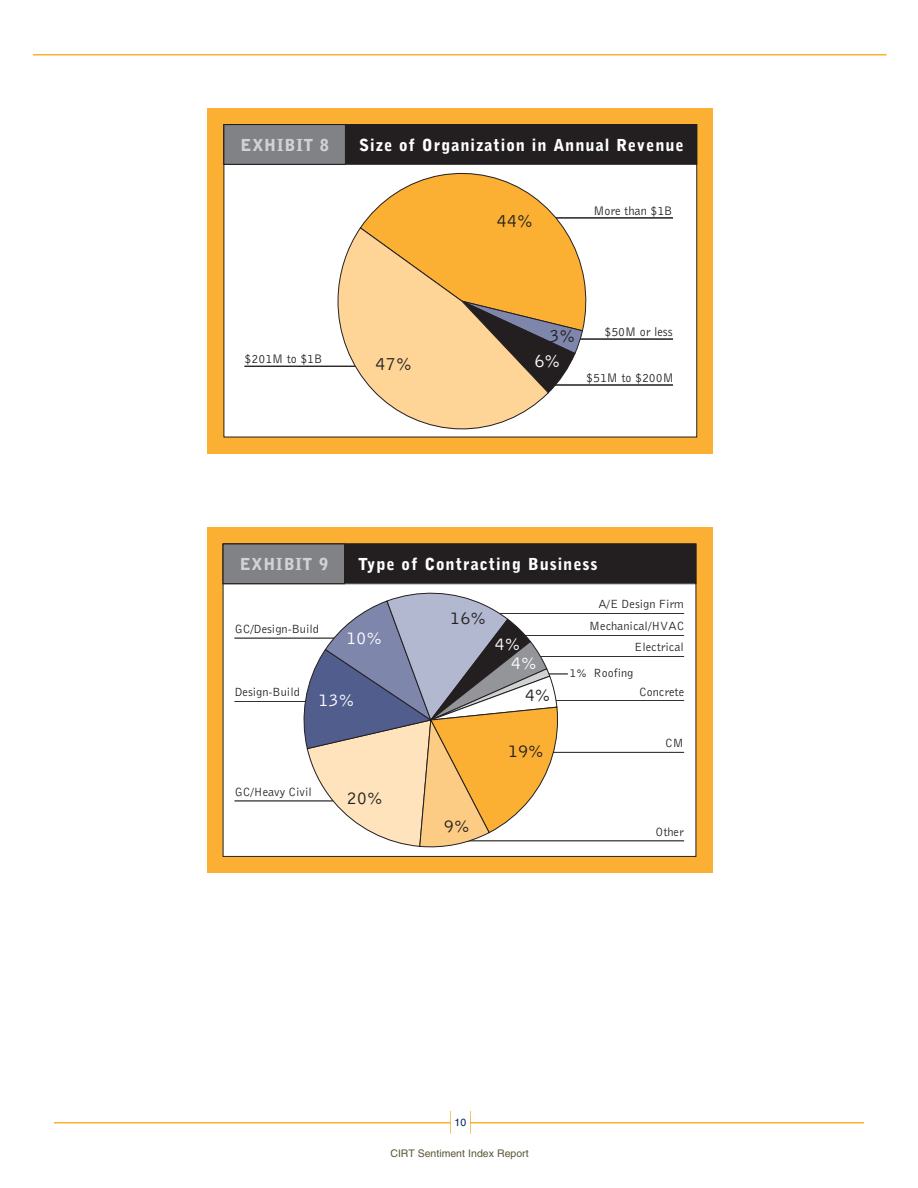
<style>
.page{position:relative;width:918px;height:1188px;background:#fff}
.page>*{position:absolute;margin:0;border:0;box-sizing:border-box;transform-origin:0 0}
.t1{font:19.2px "Bell Gothic BT";color:#231f20}
.t2{font:19.2px "Bell Gothic BT";color:#fff}
.t3{font:18.45px "Bell Gothic BT";color:#231f20}
.t4{font:18.45px/20px "Bell Gothic BT";color:#fff}
.t5{font:900 16.5px "Bell Gothic BT";letter-spacing:.055em;color:#fff}
.t6{font:900 16.5px "Bell Gothic BT";letter-spacing:.055em;color:#d1d2d4}
.t7{font:12.75px "Bell Gothic BT";color:#231f20}
.t8{font:12.3px/21px "Bell Gothic BT";color:#231f20;text-align:right}
.t9{font:10.5px "Helvetica";color:#5a5836}
.t10{font:10.5px "Helvetica";color:#001e5b}
.s1{font-size:12px;color:#6ea29e}
</style>
<div class="page">
<div style="left:207px;top:108px;width:506px;height:346px;background:#fbb033"></div>
<div style="left:224px;top:125px;width:473px;height:312px;background:#fff"></div>
<div style="left:224px;top:125px;width:472px;height:39px;background:#231f20"></div>
<div style="left:224px;top:124px;width:473px;height:41px;border:1px solid #231f20"></div>
<div style="left:224px;top:125px;width:121px;height:39px;background:#808285"></div>
<div style="left:224px;top:124px;width:122px;height:41px;border:1px solid #231f20"></div>
<hr style="left:549px;top:385px;width:124px;height:1px;background:#231f20">
<hr style="left:245px;top:366px;width:150px;height:1px;background:#231f20">
<hr style="left:539px;top:218px;width:134px;height:1px;background:#231f20">
<hr style="left:525px;top:339px;width:148px;height:1px;background:#231f20">
<svg style="left:360px;top:172px;width:261px;height:214px"></svg>
<svg style="left:287px;top:227px;width:275px;height:202px"></svg>
<div style="left:207px;top:527px;width:505px;height:346px;background:#fbb033"></div>
<div style="left:223px;top:544px;width:473px;height:312px;background:#fff"></div>
<div style="left:223px;top:544px;width:473px;height:39px;background:#231f20"></div>
<div style="left:223px;top:544px;width:473px;height:40px;border:1px solid #231f20"></div>
<div style="left:223px;top:544px;width:121px;height:39px;background:#808285"></div>
<div style="left:223px;top:544px;width:122px;height:40px;border:1px solid #231f20"></div>
<hr style="left:475px;top:700px;width:209px;height:1px;background:#231f20">
<hr style="left:475px;top:656px;width:209px;height:1px;background:#231f20">
<hr style="left:475px;top:635px;width:209px;height:1px;background:#231f20">
<hr style="left:523px;top:752px;width:161px;height:1px;background:#231f20">
<hr style="left:451px;top:841px;width:233px;height:1px;background:#231f20">
<hr style="left:234px;top:701px;width:144px;height:1px;background:#231f20">
<hr style="left:234px;top:801px;width:144px;height:1px;background:#231f20">
<hr style="left:475px;top:613px;width:209px;height:1px;background:#231f20">
<hr style="left:234px;top:638px;width:144px;height:1px;background:#231f20">
<svg style="left:296px;top:592px;width:272px;height:256px"></svg>
<div style="left:450px;top:1111px;width:21px;height:23px;border:1px solid #fbb033"></div>
<hr style="left:33px;top:54px;width:853px;height:2px;background:#fbb033">
<hr style="left:54px;top:1122px;width:810px;height:2px;background:#fbb033">
<div style="left:452px;top:1110px;width:18px;height:24px;background:#fff"></div>
<h3 class="t6" style="left:240px;top:136px;width:90px">EXHIBIT 8</h3>
<h3 class="t5" style="left:359px;top:136px;width:326px">Size of Organization in Annual Revenue</h3>
<p class="t7" style="left:245px;top:352px;width:79px">$201M to $1B</p>
<h1 class="t1" style="left:496px;top:209px;width:38px">44%</h1>
<p class="t7" style="left:593px;top:203px;width:81px">More than $1B</p>
<h1 class="t1" style="left:549px;top:324px;width:28px">3%</h1>
<h1 class="t1" style="left:375px;top:352px;width:38px">47%</h1>
<h1 class="t2" style="left:534px;top:350px;width:28px">6%</h1>
<p class="t7" style="left:604px;top:324px;width:70px">$50M or less</p>
<p class="t7" style="left:586px;top:370px;width:89px">$51M to $200M</p>
<h3 class="t6" style="left:240px;top:555px;width:90px">EXHIBIT 9</h3>
<h3 class="t5" style="left:358px;top:555px;width:241px">Type of Contracting Business</h3>
<p class="t8" style="left:235px;top:618px;width:86px">GC/Design-Build</p>
<h2 class="t4" style="left:346px;top:628px;width:37px">10%</h2>
<p class="t8" style="left:235px;top:682px;width:67px">Design-Build</p>
<h2 class="t4" style="left:318px;top:690px;width:37px">13%</h2>
<p class="t8" style="left:235px;top:781px;width:79px">GC/Heavy Civil</p>
<h2 class="t3" style="left:347px;top:787px;width:37px">20%</h2>
<h2 class="t3" style="left:450px;top:607px;width:37px">16%</h2>
<h2 class="t4" style="left:511px;top:633px;width:27px;text-indent:-16px">4%<br>4%</h2>
<h2 class="t3" style="left:525px;top:684px;width:27px">4%</h2>
<h2 class="t3" style="left:508px;top:739px;width:37px">19%</h2>
<p class="t8" style="left:598px;top:594px;width:87px">A/E Design Firm</p>
<p class="t8" style="left:589px;top:616px;width:96px">Mechanical/HVAC<br>Electrical</p>
<p class="t8" style="left:639px;top:681px;width:46px">Concrete</p>
<p class="t8" style="left:570px;top:662px;width:65px">1% Roofing</p>
<p class="t8" style="left:665px;top:732px;width:20px">CM</p>
<h2 class="t3" style="left:444px;top:815px;width:27px">9%</h2>
<p class="t8" style="left:656px;top:821px;width:29px">Other</p>
<p class="t10" style="left:455px;top:1118px;width:13px">1 0<span class="s1">2</span></p>
<p class="t9" style="left:390px;top:1150px;width:140px">CIRT Sentiment Index Report</p>
</div>
